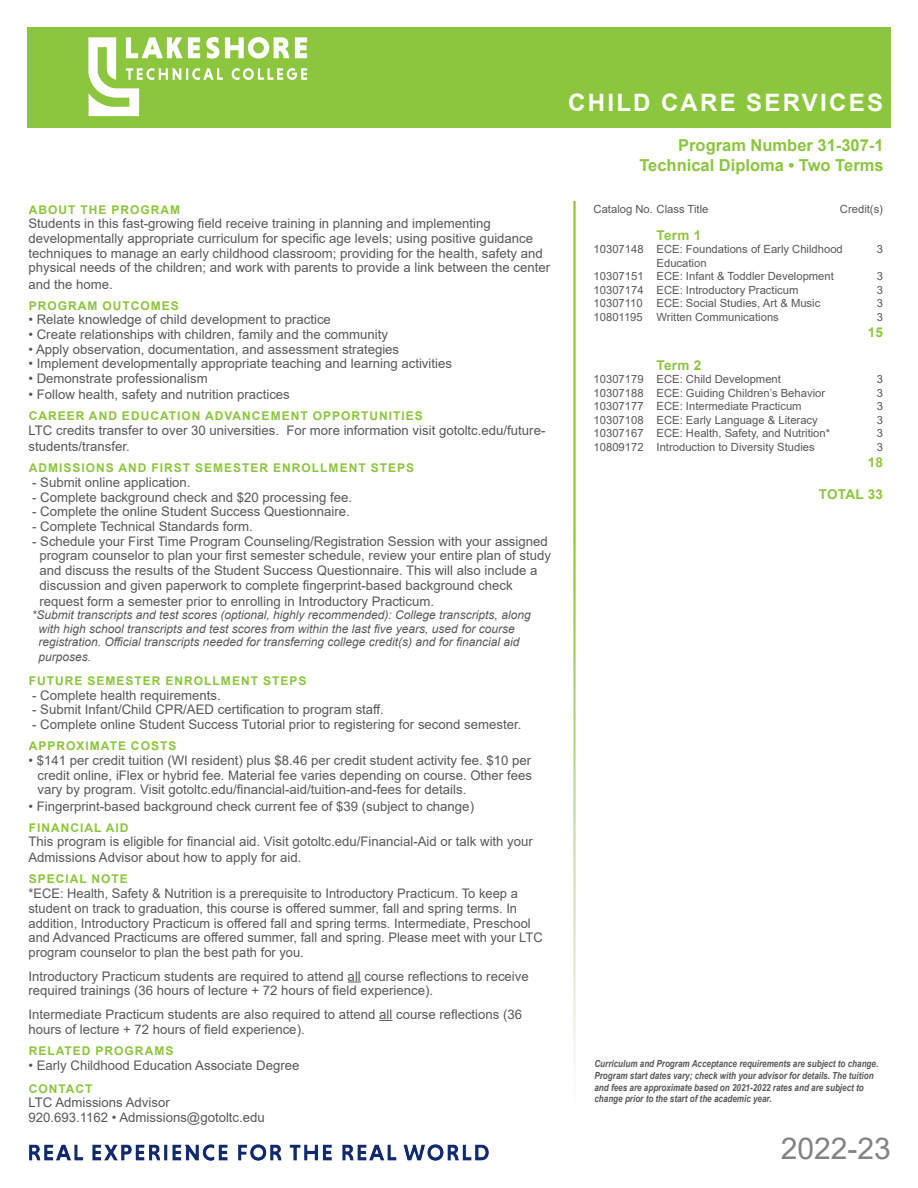
<style>
.page{position:relative;width:918px;height:1188px;background:#fff}
.page>*{position:absolute;margin:0;border:0;box-sizing:border-box;transform-origin:0 0}
.t1{font:30px "Arial";color:#808285}
.t2{font:700 24px "Arial";letter-spacing:.095em;color:#fff}
.t3{font:700 16.5px "Arial";color:#8bc63e}
.t4{font:700 13.5px "Arial";letter-spacing:.02em;color:#8bc63e}
.Bullet_List{font:13.2px/14.7px "Arial";color:#57585a}
.t5{font:italic 12px "Arial";color:#57585a}
.t6{font:700 12px "Arial";letter-spacing:.085em;color:#8bc63e}
.t7{font:11.25px "Arial";color:#57585a}
.t8{font:italic 700 9.75px/11.7px "Arial";color:#57585a;scale:.83 1}
</style>
<div class="page">
<div style="left:27px;top:27px;width:864px;height:100px;background:#8bc63e"></div>
<svg style="left:88px;top:37px;width:219px;height:79px"></svg>
<img style="left:29px;top:1144px;width:460px;height:17px">
<svg style="left:348px;top:982px;width:13px;height:1px"></svg>
<svg style="left:379px;top:1020px;width:13px;height:1px"></svg>
<p class="t6" style="left:29px;top:201px;width:153px">ABOUT THE PROGRAM</p>
<p class="Bullet_List" style="left:28px;top:216px;width:523px">Students in this fast-growing field receive training in planning and implementing developmentally appropriate curriculum for specific age levels; using positive guidance techniques to manage an early childhood classroom; providing for the health, safety and physical needs of the children; and work with parents to provide a link between the center</p>
<p class="Bullet_List" style="left:28px;top:276px;width:86px">and the home.</p>
<p class="t6" style="left:29px;top:297px;width:152px">PROGRAM OUTCOMES</p>
<p class="Bullet_List" style="left:28px;top:312px;width:304px">• Relate knowledge of child development to practice</p>
<p class="Bullet_List" style="left:28px;top:327px;width:361px">• Create relationships with children, family and the community</p>
<p class="Bullet_List" style="left:28px;top:342px;width:372px">• Apply observation, documentation, and assessment strategies</p>
<p class="Bullet_List" style="left:28px;top:356px;width:425px">• Implement developmentally appropriate teaching and learning activities</p>
<p class="Bullet_List" style="left:28px;top:371px;width:181px">• Demonstrate professionalism</p>
<p class="Bullet_List" style="left:28px;top:387px;width:263px">• Follow health, safety and nutrition practices</p>
<p class="t6" style="left:29px;top:408px;width:396px">CAREER AND EDUCATION ADVANCEMENT OPPORTUNITIES</p>
<p class="Bullet_List" style="left:28px;top:422px;width:518px;line-height:16.2px">LTC credits transfer to over 30 universities. For more information visit gotoltc.edu/future&shy;students/transfer.</p>
<p class="t6" style="left:29px;top:459px;width:387px">ADMISSIONS AND FIRST SEMESTER ENROLLMENT STEPS</p>
<p class="Bullet_List" style="left:32px;top:475px;width:160px">- Submit online application.</p>
<p class="Bullet_List" style="left:32px;top:489px;width:321px">- Complete background check and $20 processing fee.</p>
<p class="Bullet_List" style="left:32px;top:504px;width:319px">- Complete the online Student Success Questionnaire.</p>
<p class="Bullet_List" style="left:32px;top:519px;width:222px">- Complete Technical Standards form.</p>
<p class="Bullet_List" style="left:32px;top:534px;width:517px">- Schedule your First Time Program Counseling/Registration Session with your assigned</p>
<p class="Bullet_List" style="left:39px;top:548px;width:513px">program counselor to plan your first semester schedule, review your entire plan of study</p>
<p class="Bullet_List" style="left:40px;top:563px;width:499px">and discuss the results of the Student Success Questionnaire. This will also include a</p>
<p class="Bullet_List" style="left:40px;top:578px;width:475px">discussion and given paperwork to complete fingerprint-based background check</p>
<p class="Bullet_List" style="left:40px;top:594px;width:396px">request form a semester prior to enrolling in Introductory Practicum.</p>
<p class="t5" style="left:32px;top:607px;width:500px">*Submit transcripts and test scores (optional, highly recommended): College transcripts, along</p>
<p class="t5" style="left:39px;top:621px;width:478px">with high school transcripts and test scores from within the last five years, used for course</p>
<p class="t5" style="left:39px;top:634px;width:483px">registration. Official transcripts needed for transferring college credit(s) and for financial aid</p>
<p class="t5" style="left:39px;top:649px;width:54px">purposes.</p>
<p class="t6" style="left:29px;top:672px;width:279px">FUTURE SEMESTER ENROLLMENT STEPS</p>
<p class="Bullet_List" style="left:32px;top:687px;width:190px">- Complete health requirements.</p>
<p class="Bullet_List" style="left:32px;top:702px;width:353px">- Submit Infant/Child CPR/AED certification to program staff.</p>
<p class="Bullet_List" style="left:32px;top:717px;width:491px">- Complete online Student Success Tutorial prior to registering for second semester.</p>
<p class="t6" style="left:29px;top:738px;width:149px">APPROXIMATE COSTS</p>
<p class="Bullet_List" style="left:38px;top:753px;width:496px;text-align:justify;text-indent:-9px">• $141 per credit tuition (WI resident) plus $8.46 per credit student activity fee. $10 per credit online, iFlex or hybrid fee. Material fee varies depending on course. Other fees vary by program. Visit gotoltc.edu/financial-aid/tuition-and-fees for details.</p>
<p class="Bullet_List" style="left:28px;top:798px;width:447px">• Fingerprint-based background check current fee of $39 (subject to change)</p>
<p class="t6" style="left:29px;top:819px;width:101px">FINANCIAL AID</p>
<p class="Bullet_List" style="left:28px;top:833px;width:506px;line-height:16.2px">This program is eligible for financial aid. Visit gotoltc.edu/Financial-Aid or talk with your<br>Admissions Advisor about how to apply for aid.</p>
<p class="t6" style="left:29px;top:871px;width:101px">SPECIAL NOTE</p>
<p class="Bullet_List" style="left:28px;top:886px;width:516px">*ECE: Health, Safety &amp; Nutrition is a prerequisite to Introductory Practicum. To keep a student on track to graduation, this course is offered summer, fall and spring terms. In addition, Introductory Practicum is offered fall and spring terms. Intermediate, Preschool and Advanced Practicums are offered summer, fall and spring. Please meet with your LTC program counselor to plan the best path for you.</p>
<p class="Bullet_List" style="left:28px;top:969px;width:502px">Introductory Practicum students are required to attend all course reflections to receive required trainings (36 hours of lecture + 72 hours of field experience).</p>
<p class="Bullet_List" style="left:28px;top:1007px;width:495px">Intermediate Practicum students are also required to attend all course reflections (36 hours of lecture + 72 hours of field experience).</p>
<p class="t6" style="left:29px;top:1042px;width:146px">RELATED PROGRAMS</p>
<p class="Bullet_List" style="left:28px;top:1058px;width:272px">• Early Childhood Education Associate Degree</p>
<p class="t6" style="left:29px;top:1080px;width:65px">CONTACT</p>
<p class="Bullet_List" style="left:28px;top:1095px;width:143px">LTC Admissions Advisor</p>
<p class="Bullet_List" style="left:28px;top:1110px;width:238px">920.693.1162 • Admissions@gotoltc.edu</p>
<p class="t2" style="left:568px;top:86px;width:316px">CHILD CARE SERVICES</p>
<p class="t3" style="left:678px;top:133px;width:207px">Program Number 31-307-1</p>
<p class="t3" style="left:639px;top:153px;width:246px">Technical Diploma • Two Terms</p>
<p class="t7" style="left:594px;top:201px;width:116px">Catalog No. Class Title</p>
<p class="t7" style="left:840px;top:201px;width:45px">Credit(s)</p>
<p class="t4" style="left:657px;top:226px;width:46px">Term 1</p>
<p class="t7" style="left:594px;top:242px;width:251px">10307148 ECE: Foundations of Early Childhood</p>
<p class="t7" style="left:877px;top:242px;width:8px">3</p>
<p class="t7" style="left:657px;top:255px;width:52px">Education</p>
<p class="t7" style="left:594px;top:269px;width:242px">10307151 ECE: Infant &amp; Toddler Development</p>
<p class="t7" style="left:877px;top:269px;width:8px">3</p>
<p class="t7" style="left:594px;top:282px;width:206px">10307174 ECE: Introductory Practicum</p>
<p class="t7" style="left:877px;top:282px;width:8px">3</p>
<p class="t7" style="left:594px;top:296px;width:228px">10307110 ECE: Social Studies, Art &amp; Music</p>
<p class="t7" style="left:877px;top:296px;width:8px">3</p>
<p class="t7" style="left:594px;top:309px;width:187px">10801195 Written Communications</p>
<p class="t7" style="left:877px;top:309px;width:8px">3</p>
<p class="t4" style="left:868px;top:323px;width:17px">15</p>
<p class="t4" style="left:657px;top:355px;width:46px">Term 2</p>
<p class="t7" style="left:594px;top:371px;width:189px">10307179 ECE: Child Development</p>
<p class="t7" style="left:877px;top:371px;width:8px">3</p>
<p class="t7" style="left:594px;top:385px;width:233px">10307188 ECE: Guiding Children’s Behavior</p>
<p class="t7" style="left:877px;top:385px;width:8px">3</p>
<p class="t7" style="left:594px;top:398px;width:210px">10307177 ECE: Intermediate Practicum</p>
<p class="t7" style="left:877px;top:398px;width:8px">3</p>
<p class="t7" style="left:594px;top:412px;width:226px">10307108 ECE: Early Language &amp; Literacy</p>
<p class="t7" style="left:877px;top:412px;width:8px">3</p>
<p class="t7" style="left:594px;top:425px;width:238px">10307167 ECE: Health, Safety, and Nutrition*</p>
<p class="t7" style="left:877px;top:425px;width:8px">3</p>
<p class="t7" style="left:594px;top:439px;width:223px">10809172 Introduction to Diversity Studies</p>
<p class="t7" style="left:877px;top:439px;width:8px">3</p>
<p class="t4" style="left:868px;top:453px;width:17px">18</p>
<p class="t4" style="left:819px;top:485px;width:66px">TOTAL 33</p>
<p class="t8" style="left:594px;top:1058px;width:344px">Curriculum and Program Acceptance requirements are subject to change.<br>Program start dates vary; check with your advisor for details. The tuition and fees are approximate based on 2021-2022 rates and are subject to change prior to the start of the academic year.</p>
<h1 class="t1" style="left:781px;top:1128px;width:112px">2022-23</h1>
</div>
